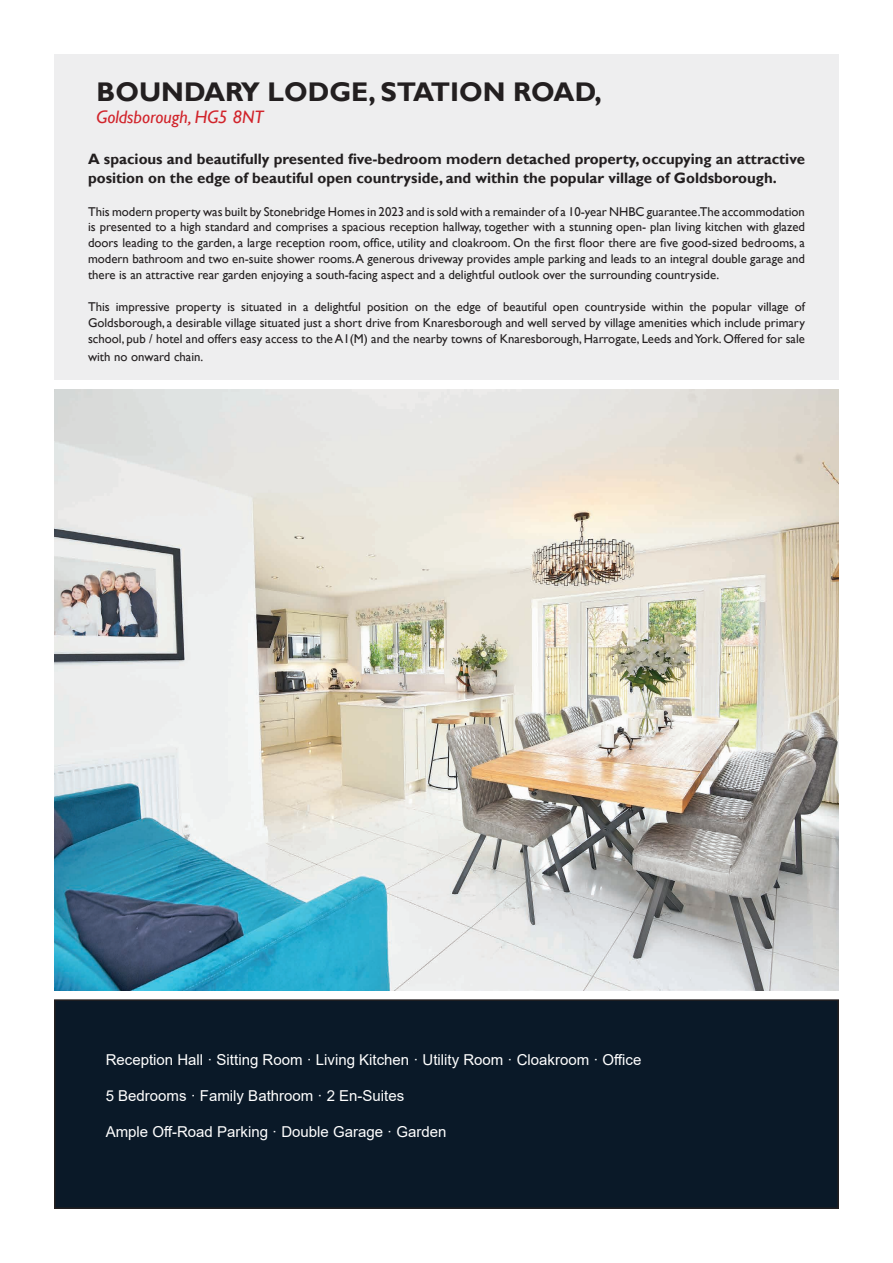
<style>
.page{position:relative;width:893px;height:1263px;background:#fff}
.page>*{position:absolute;margin:0;border:0;box-sizing:border-box;transform-origin:0 0}
.t1{font:700 27px "Gill Sans";color:#231f20}
.t2{font:italic 18px "Gill Sans";color:#d1232a}
.t3{font:700 15px/18.6px "Gill Sans";color:#231f20}
.t4{font:15px "Arial";color:#fff}
.t5{font:12.75px/15.9px "Gill Sans";color:#231f20;text-align:justify}
</style>
<div class="page">
<div style="left:55px;top:1000px;width:783px;height:208px;background:#0a1928"></div>
<div style="left:54px;top:999px;width:785px;height:210px;border:2px solid #231f20"></div>
<div style="left:54px;top:54px;width:785px;height:326px;background:#eeeeef"></div>
<img style="left:54px;top:390px;width:785px;height:601px">
<h1 class="t1" style="left:97px;top:76px;width:507px">BOUNDARY LODGE, STATION ROAD,</h1>
<h2 class="t2" style="left:97px;top:107px;width:169px">Goldsborough, HG5 8NT</h2>
<p class="t3" style="left:88px;top:150px;width:718px">A spacious and beautifully presented five-bedroom modern detached property, occupying an attractive position on the edge of beautiful open countryside, and within the popular village of Goldsborough.</p>
<p class="t5" style="left:88px;top:204px;width:718px">This modern property was built by Stonebridge Homes in 2023 and is sold with a remainder of a 10-year NHBC guarantee.The accommodation is presented to a high standard and comprises a spacious reception hallway, together with a stunning open- plan living kitchen with glazed doors leading to the garden, a large reception room, office, utility and cloakroom. On the first floor there are five good-sized bedrooms, a modern bathroom and two en-suite shower rooms. A generous driveway provides ample parking and leads to an integral double garage and there is an attractive rear garden enjoying a south-facing aspect and a delightful outlook over the surrounding countryside.</p>
<p class="t5" style="left:88px;top:299px;width:718px">This impressive property is situated in a delightful position on the edge of beautiful open countryside within the popular village of Goldsborough, a desirable village situated just a short drive from Knaresborough and well served by village amenities which include primary school, pub / hotel and offers easy access to the A1(M) and the nearby towns of Knaresborough, Harrogate, Leeds and York. Offered for sale</p>
<p class="t5" style="left:88px;top:349px;width:117px">with no onward chain.</p>
<p class="t4" style="left:106px;top:1049px;width:537px">Reception Hall · Sitting Room · Living Kitchen · Utility Room · Cloakroom · Office</p>
<p class="t4" style="left:106px;top:1085px;width:300px">5 Bedrooms · Family Bathroom · 2 En-Suites</p>
<p class="t4" style="left:106px;top:1121px;width:342px">Ample Off-Road Parking · Double Garage · Garden</p>
</div>
